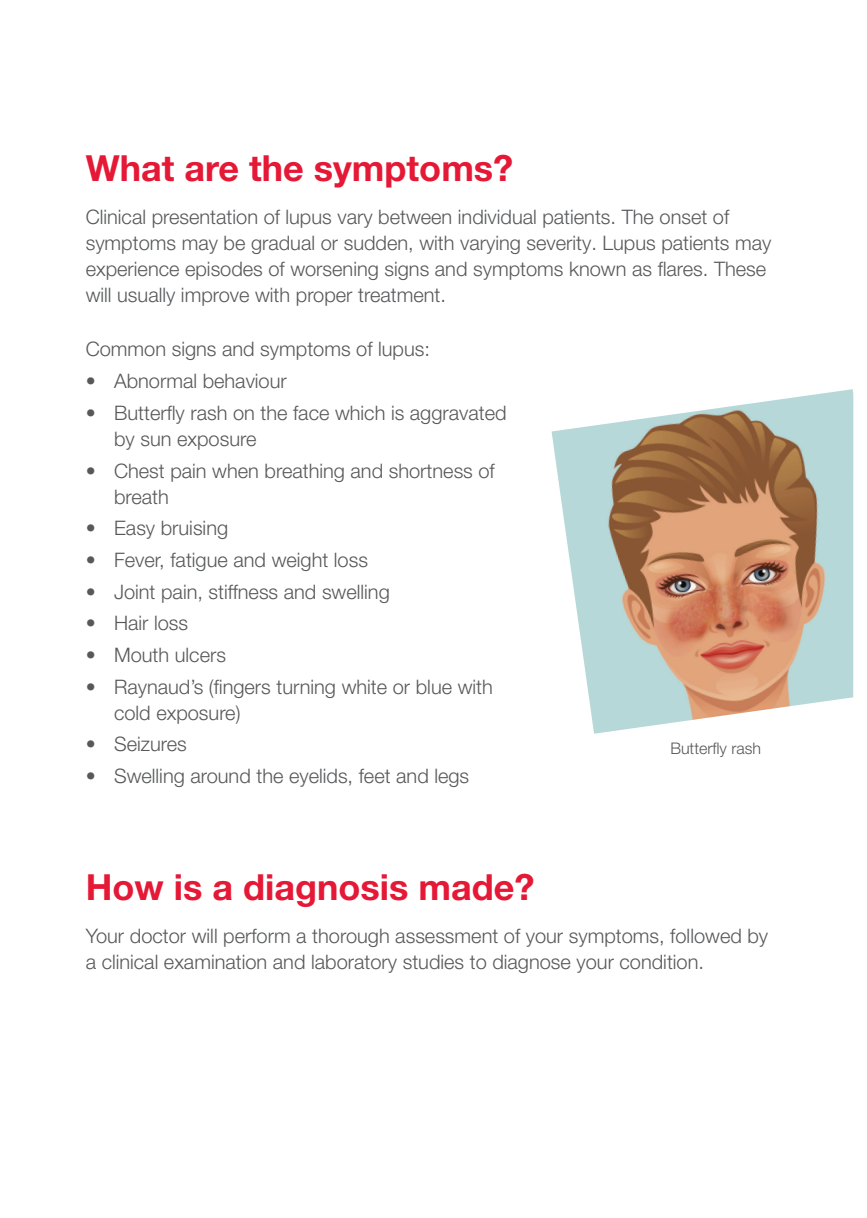
<style>
.page{position:relative;width:867px;height:1218px;background:#fff}
.page>*{position:absolute;margin:0;border:0;box-sizing:border-box;transform-origin:0 0}
.Head_RED{font:700 36px "Helvetica Neue LT Pro";color:#e51836}
.Body{font:300 20px/26px "Helvetica Neue LT Pro";color:#57585a}
.Body-2{font:300 16px "Helvetica Neue LT Pro";color:#57585a}
</style>
<div class="page">
<img style="left:551px;top:389px;width:302px;height:345px">
<p class="Head_RED" style="left:86px;top:146px;width:429px">What are the symptoms?</p>
<p class="Body" style="left:86px;top:204px;width:687px">Clinical presentation of lupus vary between individual patients. The onset of symptoms may be gradual or sudden, with varying severity. Lupus patients may experience episodes of worsening signs and symptoms known as flares. These will usually improve with proper treatment.</p>
<p class="Body" style="left:86px;top:336px;width:346px">Common signs and symptoms of lupus:</p>
<p class="Body" style="left:86px;top:368px;width:202px">• Abnormal behaviour</p>
<p class="Body" style="left:114px;top:399px;width:394px;text-indent:-28px">• Butterfly rash on the face which is aggravated by sun exposure</p>
<p class="Body" style="left:114px;top:457px;width:382px;text-indent:-28px">• Chest pain when breathing and shortness of breath</p>
<p class="Body" style="left:86px;top:515px;width:144px">• Easy bruising</p>
<p class="Body" style="left:86px;top:546px;width:284px">• Fever, fatigue and weight loss</p>
<p class="Body" style="left:86px;top:578px;width:305px">• Joint pain, stiffness and swelling</p>
<p class="Body" style="left:86px;top:610px;width:104px">• Hair loss</p>
<p class="Body" style="left:86px;top:641px;width:142px">• Mouth ulcers</p>
<p class="Body" style="left:114px;top:673px;width:380px;text-indent:-28px">• Raynaud’s (fingers turning white or blue with cold exposure)</p>
<p class="Body" style="left:86px;top:731px;width:102px">• Seizures</p>
<p class="Body" style="left:86px;top:762px;width:385px">• Swelling around the eyelids, feet and legs</p>
<p class="Body-2" style="left:670px;top:738px;width:92px">Butterfly rash</p>
<p class="Head_RED" style="left:86px;top:864px;width:450px">How is a diagnosis made?</p>
<p class="Body" style="left:86px;top:922px;width:683px">Your doctor will perform a thorough assessment of your symptoms, followed by a clinical examination and laboratory studies to diagnose your condition.</p>
</div>
